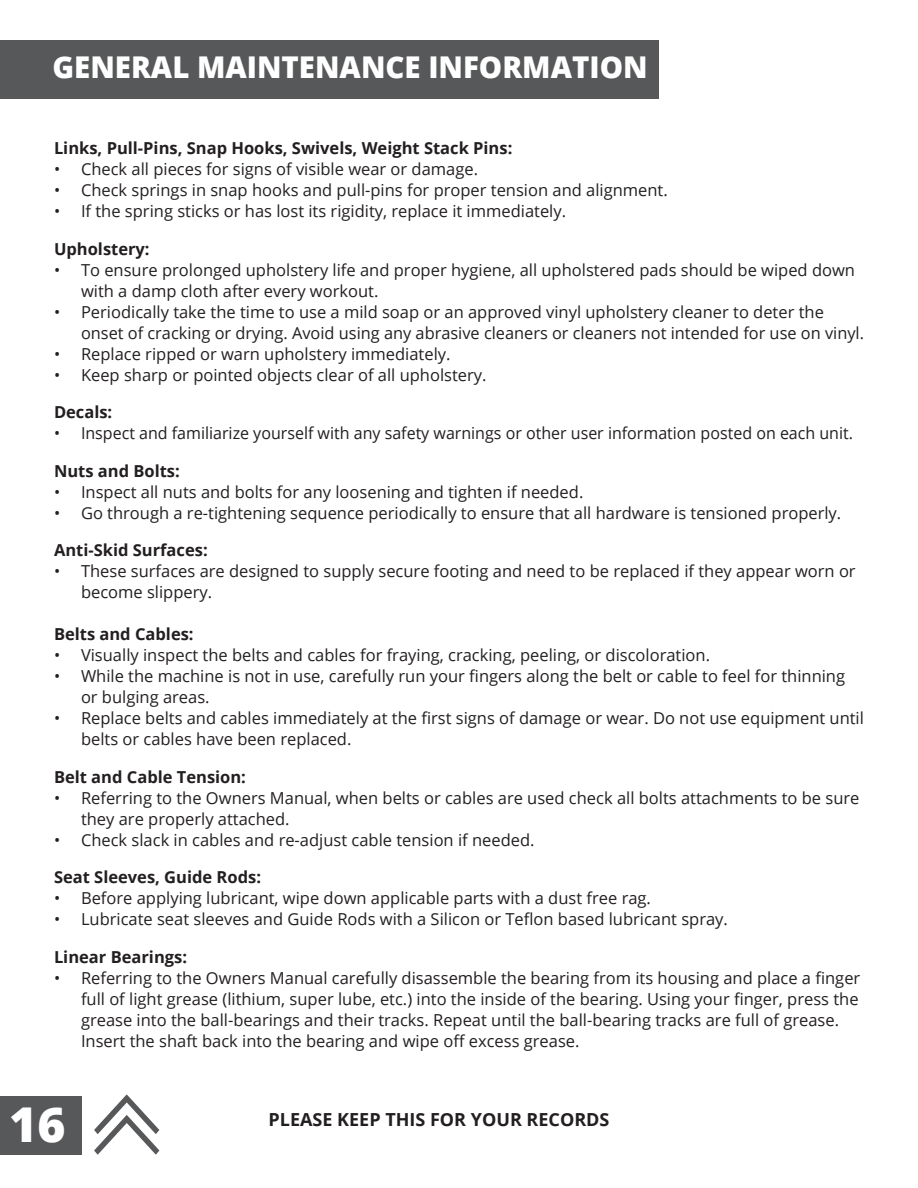
<style>
.page{position:relative;width:918px;height:1188px;background:#fff}
.page>*{position:absolute;margin:0;border:0;box-sizing:border-box;transform-origin:0 0}
.t1{font:800 48px "Open Sans";color:#fff}
.t2{font:800 30px "Open Sans";color:#fff}
.t3{font:700 18px "Open Sans";color:#231f20}
.t4{font:16.5px/21px "Open Sans";color:#231f20}
.t5{font:700 16.5px "Open Sans";color:#231f20}
</style>
<div class="page">
<div style="left:0;top:1096px;width:81px;height:59px;background:#57585a"></div>
<div style="left:0;top:40px;width:658px;height:59px;background:#57585a"></div>
<svg style="left:94px;top:1094px;width:65px;height:61px"></svg>
<p class="t2" style="left:53px;top:44px;width:597px">GENERAL MAINTENANCE INFORMATION</p>
<p class="t5" style="left:54px;top:136px;width:460px">Links, Pull-Pins, Snap Hooks, Swivels, Weight Stack Pins:</p>
<p class="t4" style="left:54px;top:158px;width:426px">• Check all pieces for signs of visible wear or damage.</p>
<p class="t4" style="left:54px;top:179px;width:615px">• Check springs in snap hooks and pull-pins for proper tension and alignment.</p>
<p class="t4" style="left:54px;top:200px;width:514px">• If the spring sticks or has lost its rigidity, replace it immediately.</p>
<p class="t5" style="left:54px;top:237px;width:97px">Upholstery:</p>
<p class="t4" style="left:81px;top:259px;width:776px;text-indent:-27px">• To ensure prolonged upholstery life and proper hygiene, all upholstered pads should be wiped down with a damp cloth after every workout.</p>
<p class="t4" style="left:81px;top:301px;width:785px;text-indent:-27px">• Periodically take the time to use a mild soap or an approved vinyl upholstery cleaner to deter the onset of cracking or drying. Avoid using any abrasive cleaners or cleaners not intended for use on vinyl.</p>
<p class="t4" style="left:54px;top:343px;width:398px">• Replace ripped or warn upholstery immediately.</p>
<p class="t4" style="left:54px;top:364px;width:434px">• Keep sharp or pointed objects clear of all upholstery.</p>
<p class="t5" style="left:54px;top:400px;width:60px">Decals:</p>
<p class="t4" style="left:54px;top:422px;width:801px">• Inspect and familiarize yourself with any safety warnings or other user information posted on each unit.</p>
<p class="t5" style="left:54px;top:459px;width:127px">Nuts and Bolts:</p>
<p class="t4" style="left:54px;top:481px;width:531px">• Inspect all nuts and bolts for any loosening and tighten if needed.</p>
<p class="t4" style="left:54px;top:502px;width:789px">• Go through a re-tightening sequence periodically to ensure that all hardware is tensioned properly.</p>
<p class="t5" style="left:54px;top:538px;width:155px">Anti-Skid Surfaces:</p>
<p class="t4" style="left:81px;top:560px;width:776px;text-indent:-27px">• These surfaces are designed to supply secure footing and need to be replaced if they appear worn or become slippery.</p>
<p class="t5" style="left:54px;top:622px;width:141px">Belts and Cables:</p>
<p class="t4" style="left:54px;top:644px;width:658px">• Visually inspect the belts and cables for fraying, cracking, peeling, or discoloration.</p>
<p class="t4" style="left:81px;top:665px;width:766px;text-indent:-27px">• While the machine is not in use, carefully run your fingers along the belt or cable to feel for thinning or bulging areas.</p>
<p class="t4" style="left:81px;top:707px;width:785px;text-indent:-27px">• Replace belts and cables immediately at the first signs of damage or wear. Do not use equipment until belts or cables have been replaced.</p>
<p class="t5" style="left:54px;top:765px;width:193px">Belt and Cable Tension:</p>
<p class="t4" style="left:81px;top:787px;width:780px;text-indent:-27px">• Referring to the Owners Manual, when belts or cables are used check all bolts attachments to be sure they are properly attached.</p>
<p class="t4" style="left:54px;top:829px;width:482px">• Check slack in cables and re-adjust cable tension if needed.</p>
<p class="t5" style="left:54px;top:865px;width:209px">Seat Sleeves, Guide Rods:</p>
<p class="t4" style="left:54px;top:887px;width:599px">• Before applying lubricant, wipe down applicable parts with a dust free rag.</p>
<p class="t4" style="left:54px;top:908px;width:675px">• Lubricate seat sleeves and Guide Rods with a Silicon or Teflon based lubricant spray.</p>
<p class="t5" style="left:54px;top:945px;width:135px">Linear Bearings:</p>
<p class="t4" style="left:81px;top:967px;width:781px;text-indent:-27px">• Referring to the Owners Manual carefully disassemble the bearing from its housing and place a finger full of light grease (lithium, super lube, etc.) into the inside of the bearing. Using your finger, press the grease into the ball-bearings and their tracks. Repeat until the ball-bearing tracks are full of grease.<br>Insert the shaft back into the bearing and wipe off excess grease.</p>
<h1 class="t1" style="left:9px;top:1088px;width:58px">16</h1>
<p class="t3" style="left:269px;top:1107px;width:342px">PLEASE KEEP THIS FOR YOUR RECORDS</p>
</div>
